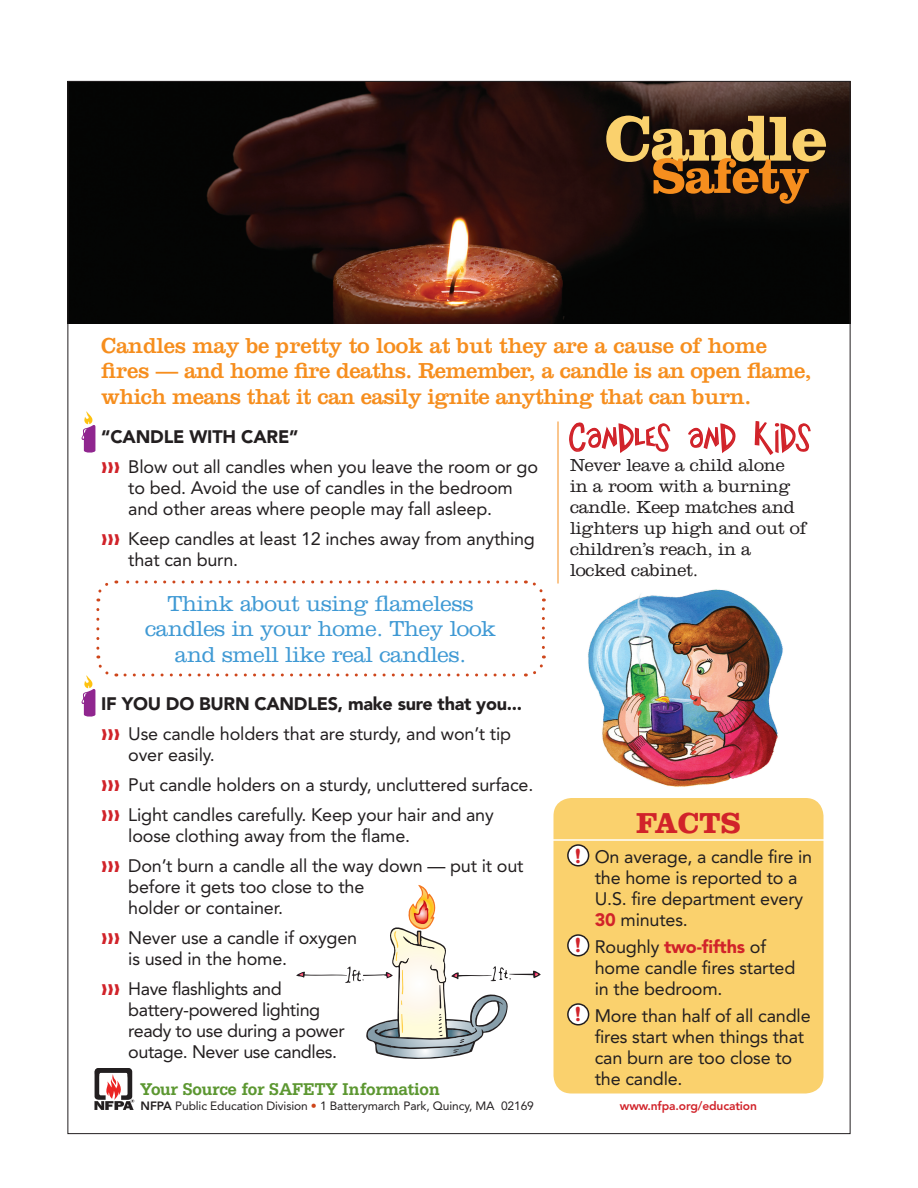
<style>
.page{position:relative;width:918px;height:1188px;background:#fff}
.page>*{position:absolute;margin:0;border:0;box-sizing:border-box;transform-origin:0 0}
.t1{font:700 66px "Clarendon";letter-spacing:-.035em;color:#fad16d}
.t2{font:700 51px "Clarendon";letter-spacing:-.035em;color:#f68e1e}
.t3{font:45px "Big Fish Ensemble Regular";letter-spacing:.01em;color:#d1232a}
.t4{font:700 30px "Clarendon";letter-spacing:-.01em;color:#d1232a}
.t5{font:22.5px/25.5px "Clarendon";letter-spacing:-.025em;color:#f68e1e}
.t6{font:300 22.5px/25.5px "Clarendon";letter-spacing:-.015em;color:#3f99d4;text-align:center}
.t7{font:700 21px "Clarendon";color:#d1232a}
.t8{font:18px/21px "Avenir";letter-spacing:-.01em;color:#231f20}
.t9{font:300 18px/21px "Clarendon";letter-spacing:-.01em;color:#231f20}
.t10{font:700 18px "Serifa";letter-spacing:-.015em;color:#5c9731;scale:.95 1}
.t11{font:900 18px "Avenir";letter-spacing:-.015em;color:#231f20}
.t12{font:12px "Avenir";letter-spacing:-.01em;color:#231f20}
.t13{font:800 12px "Avenir";letter-spacing:-.01em;color:#d1232a}
.s1{font-weight:900}
.s2{font-family:"Carta";color:#d1232a}
.s3{font-family:"Helvetica Neue";font-weight:800;font-stretch:expanded;font-size:54px;color:#fff}
.s4{font-weight:900;color:#d1232a}
.s5{font-weight:800}
.s6{color:#ce461b}
</style>
<div class="page">
<img style="left:70px;top:83px;width:778px;height:241px">
<svg style="left:94px;top:1068px;width:40px;height:42px"></svg>
<div style="left:554px;top:798px;width:270px;height:296px;background:#fad16d;border-radius:18px"></div>
<img style="left:588px;top:589px;width:195px;height:198px">
<svg style="left:569px;top:422px;width:102px;height:31px"></svg>
<svg style="left:688px;top:423px;width:48px;height:30px"></svg>
<svg style="left:754px;top:421px;width:57px;height:34px"></svg>
<hr style="left:532px;top:839px;width:316px;height:2px;background:#fff">
<hr style="left:558px;top:422px;width:1px;height:162px;background:#f68e1e">
<svg style="left:125px;top:655px;width:421px;height:22px"></svg>
<svg style="left:525px;top:580px;width:20px;height:67px"></svg>
<svg style="left:96px;top:580px;width:420px;height:22px"></svg>
<div style="left:567px;top:844px;width:22px;height:23px;border:3px solid #231f20;border-radius:50%"></div>
<div style="left:567px;top:934px;width:22px;height:23px;border:3px solid #231f20;border-radius:50%"></div>
<div style="left:567px;top:1003px;width:22px;height:23px;border:3px solid #231f20;border-radius:50%"></div>
<svg style="left:81px;top:411px;width:14px;height:42px"></svg>
<svg style="left:81px;top:610px;width:36px;height:107px"></svg>
<svg style="left:296px;top:885px;width:245px;height:174px"></svg>
<h1 class="t1" style="left:605px;top:99px;width:225px">Candle</h1>
<h2 class="t2" style="left:652px;top:145px;width:160px">Safety</h2>
<p class="t5" style="left:101px;top:332px;width:712px">Candles may be pretty to look at but they are a cause of home fires — and home fire deaths. Remember, a candle is an open flame, which means that it can easily ignite anything that can burn.</p>
<h3 class="t3" style="left:570px;top:414px;width:243px">Candles and Kids</h3>
<p class="t8" style="left:101px;top:421px;width:438px;line-height:30px"><span class="s1">“CANDLE WITH CARE”<br></span><span class="s2">KKK</span> Blow out all candles when you leave the room or go</p>
<p class="t8" style="left:128px;top:477px;width:386px">to bed. Avoid the use of candles in the bedroom and other areas where people may fall asleep.</p>
<p class="t8" style="left:128px;top:528px;width:408px;text-indent:-27px"><span class="s2">KKK</span> Keep candles at least 12 inches away from anything that can burn.</p>
<p class="t9" style="left:570px;top:454px;width:238px">Never leave a child alone in a room with a burning candle. Keep matches and lighters up high and out of children’s reach, in a locked cabinet.</p>
<p class="t6" style="left:145px;top:590px;width:353px">Think about using flameless candles in your home. They look and smell like real candles.</p>
<p class="t8" style="left:101px;top:688px;width:422px;line-height:30px;text-indent:227px"><span class="s1">s, make sure that you...<br></span><span class="s2">KKK</span> Use candle holders that are sturdy, and won’t tip</p>
<p class="t8" style="left:101px;top:739px;width:434px;line-height:30px;text-indent:27px">over easily.<br><span class="s2">KKK</span> Put candle holders on a sturdy, uncluttered surface.<br><span class="s2">KKK</span> Light candles carefully. Keep your hair and any</p>
<p class="t8" style="left:101px;top:820px;width:424px;line-height:30px;text-indent:27px">loose clothing away from the flame.<br><span class="s2">KKK</span> Don’t burn a candle all the way down — put it out</p>
<p class="t8" style="left:128px;top:876px;width:238px">before it gets too close to the holder or container.</p>
<p class="t8" style="left:128px;top:927px;width:230px;text-indent:-27px"><span class="s2">KKK</span> Never use a candle if oxygen is used in the home.</p>
<p class="t8" style="left:128px;top:978px;width:218px;text-indent:-27px"><span class="s2">KKK</span> Have flashlights and battery-powered lighting ready to use during a power outage. Never use candles.</p>
<p class="t11" style="left:101px;top:693px;width:167px">If you do burn candle</p>
<h3 class="t4" style="left:636px;top:804px;width:106px">FACTS</h3>
<p class="t8" style="left:595px;top:846px;width:219px;text-indent:-30px"><span class="s3">•</span> On average, a candle fire in the home is reported to a<br>U.S. fire department every<br><span class="s4">30</span> minutes.</p>
<p class="t8" style="left:595px;top:936px;width:202px;text-indent:-30px"><span class="s3">•</span> Roughly <span class="s4">two-fifths</span> of home candle fires started in the bedroom.</p>
<p class="t8" style="left:595px;top:1005px;width:217px;text-indent:-30px"><span class="s3">•</span> More than half of all candle fires start when things that can burn are too close to the candle.</p>
<p class="t7" style="left:575px;top:843px;width:8px">!</p>
<p class="t7" style="left:575px;top:933px;width:8px">!</p>
<p class="t7" style="left:575px;top:1001px;width:8px">!</p>
<p class="t10" style="left:140px;top:1079px;width:317px">Your Source for SAFETY Information</p>
<p class="t12" style="left:141px;top:1099px;width:395px"><span class="s5">NFPA</span> Public Education Division <span class="s6">•</span> 1 Batterymarch Park, Quincy, MA 02169</p>
<p class="t13" style="left:620px;top:1099px;width:139px">www.nfpa.org/education</p>
</div>
